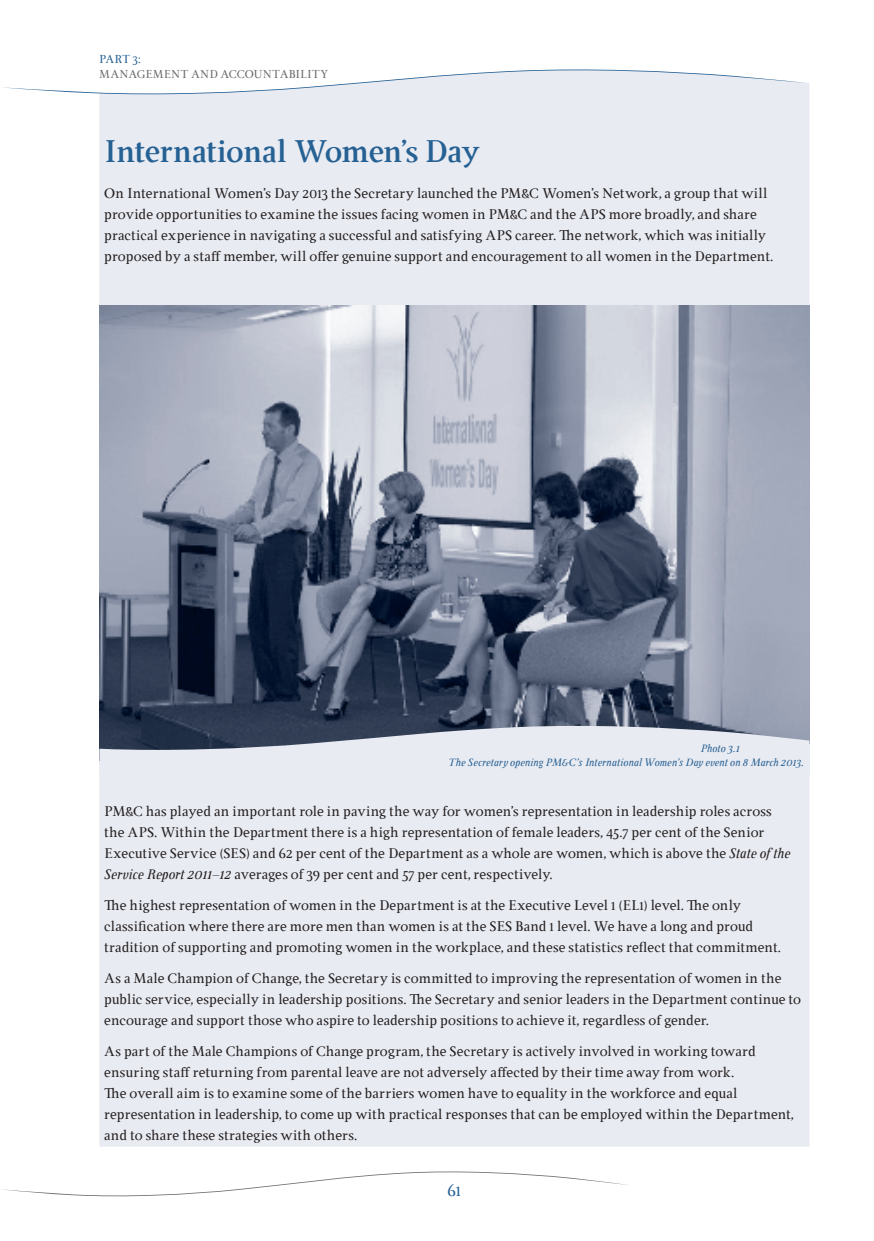
<style>
.page{position:relative;width:874px;height:1241px;background:#fff}
.page>*{position:absolute;margin:0;border:0;box-sizing:border-box;transform-origin:0 0}
.FEATURE_HEADING{font:700 33.25px "Ingleby";letter-spacing:-.01em;color:#266194}
.t1{font:17.5px "Ingleby";color:#266194}
.FEATURE_BODY_TEXT{font:14.88px/21px "Ingleby";color:#231f20}
.t2{font:12.25px "Ingleby";letter-spacing:.01em;color:#6c6d70}
.t3{font:12.25px "Ingleby";color:#266194}
.CAPTION_LINE_2{font:italic 11.38px "Ingleby";letter-spacing:.015em;color:#266194}
.CAPTION_LINE_1{font:italic 11.38px "Ingleby";letter-spacing:.015em;color:#266194}
.s1{font-style:italic}
</style>
<div class="page">
<svg style="left:3px;top:1171px;width:624px;height:26px"></svg>
<div style="left:99px;top:96px;width:710px;height:1050px;background:#e9ebf2"></div>
<img style="left:99px;top:306px;width:710px;height:418px">
<svg style="left:99px;top:724px;width:710px;height:52px;background:#9ca3b0"></svg>
<div style="left:313px;top:744px;width:496px;height:32px;background:#e9ebf2"></div>
<svg style="left:3px;top:69px;width:806px;height:27px"></svg>
<p class="t3" style="left:99px;top:53px;width:43px">PART 3:</p>
<p class="t2" style="left:99px;top:67px;width:230px">MANAGEMENT AND ACCOUNTABILITY</p>
<p class="FEATURE_HEADING" style="left:104px;top:133px;width:377px">International Women’s Day</p>
<p class="FEATURE_BODY_TEXT" style="left:104px;top:183px;width:670px">On International Women’s Day 2013 the Secretary launched the PM&amp;C Women’s Network, a group that will provide opportunities to examine the issues facing women in PM&amp;C and the APS more broadly, and share practical experience in navigating a successful and satisfying APS career. The network, which was initially proposed by a staff member, will offer genuine support and encouragement to all women in the Department.</p>
<p class="CAPTION_LINE_1" style="left:700px;top:742px;width:41px">Photo 3.1</p>
<p class="CAPTION_LINE_2" style="left:448px;top:756px;width:358px">The Secretary opening PM&amp;C’s International Women’s Day event on 8 March 2013.</p>
<p class="FEATURE_BODY_TEXT" style="left:104px;top:801px;width:687px">PM&amp;C has played an important role in paving the way for women’s representation in leadership roles across the APS. Within the Department there is a high representation of female leaders, 45.7 per cent of the Senior Executive Service (SES) and 62 per cent of the Department as a whole are women, which is above the <span class="s1">State of the Service Report 2011–12</span> averages of 39 per cent and 57 per cent, respectively.</p>
<p class="FEATURE_BODY_TEXT" style="left:104px;top:894px;width:677px">The highest representation of women in the Department is at the Executive Level 1 (EL1) level. The only classification where there are more men than women is at the SES Band 1 level. We have a long and proud tradition of supporting and promoting women in the workplace, and these statistics reflect that commitment.</p>
<p class="FEATURE_BODY_TEXT" style="left:104px;top:967px;width:698px">As a Male Champion of Change, the Secretary is committed to improving the representation of women in the public service, especially in leadership positions. The Secretary and senior leaders in the Department continue to encourage and support those who aspire to leadership positions to achieve it, regardless of gender.</p>
<p class="FEATURE_BODY_TEXT" style="left:104px;top:1040px;width:690px">As part of the Male Champions of Change program, the Secretary is actively involved in working toward ensuring staff returning from parental leave are not adversely affected by their time away from work.<br>The overall aim is to examine some of the barriers women have to equality in the workforce and equal representation in leadership, to come up with practical responses that can be employed within the Department, and to share these strategies with others.</p>
<p class="t1" style="left:447px;top:1180px;width:15px">61</p>
</div>
